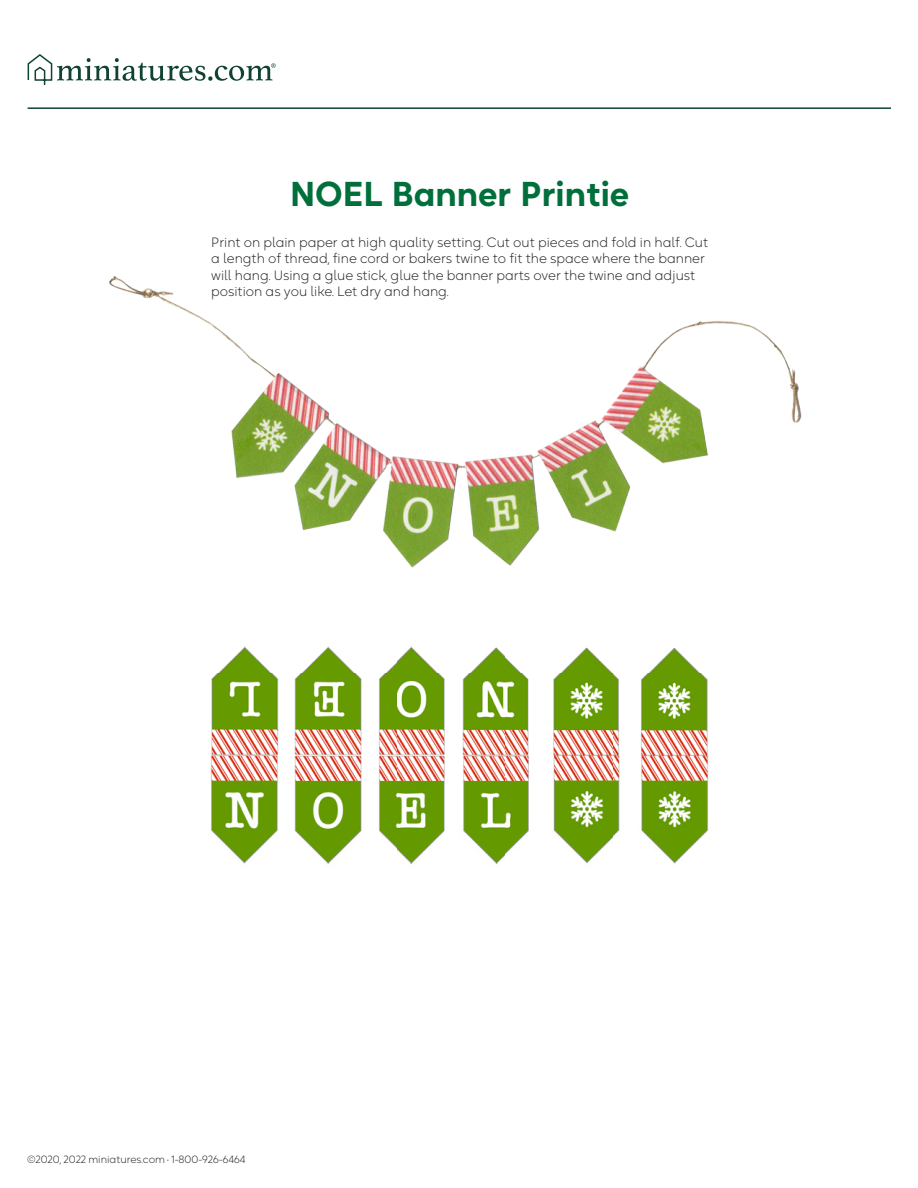
<style>
.page{position:relative;width:918px;height:1188px;background:#fff}
.page>*{position:absolute;margin:0;border:0;box-sizing:border-box;transform-origin:0 0}
.t1{font:700 34.5px "Okta Neue";color:#006f3c}
.Body{font:300 13.5px/16.5px "Okta Neue";color:#231f20}
.Copyright{font:300 10.5px "Okta Neue";color:#231f20}
</style>
<div class="page">
<svg style="left:28px;top:54px;width:248px;height:31px"></svg>
<hr style="left:28px;top:107px;width:863px;height:2px;background:#104331">
<img style="left:109px;top:276px;width:693px;height:292px">
<img style="left:211px;top:646px;width:498px;height:218px">
<p class="t1" style="left:290px;top:168px;width:341px">NOEL Banner Printie</p>
<p class="Body" style="left:211px;top:233px;width:498px">Print on plain paper at high quality setting. Cut out pieces and fold in half. Cut a length of thread, fine cord or bakers twine to fit the space where the banner will hang. Using a glue stick, glue the banner parts over the twine and adjust position as you like. Let dry and hang.</p>
<p class="Copyright" style="left:27px;top:1152px;width:220px">©2020, 2022 miniatures.com • 1-800-926-6464</p>
</div>
